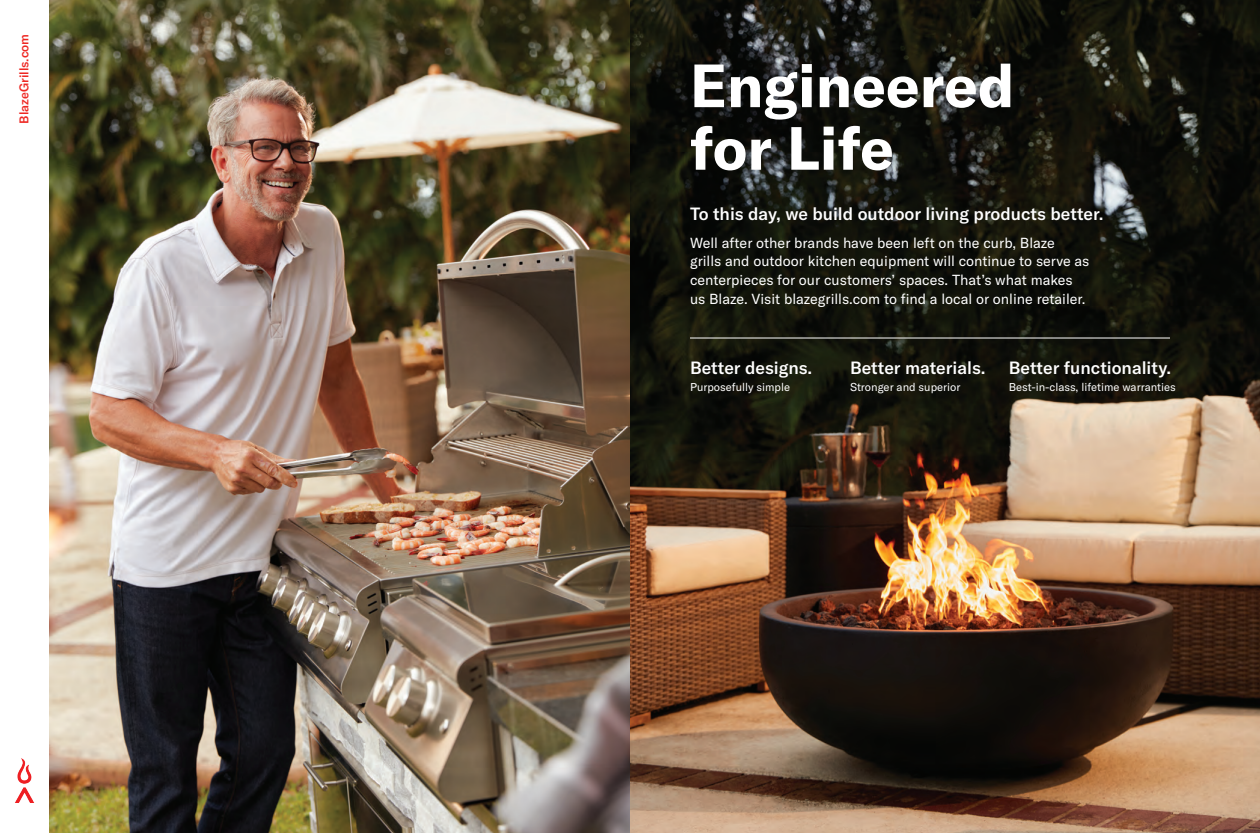
<style>
.page{position:relative;width:1260px;height:833px;background:#fff}
.page>*{position:absolute;margin:0;border:0;box-sizing:border-box;transform-origin:0 0}
.t1{font:700 60px/62.5px "GT America";color:#fff}
.t2{font:500 17.5px "GT America";color:#fff}
.t3{font:14.38px/18.8px "GT America";color:#fff}
.t4{font:500 12.5px "GT America";color:#ee2823}
.t5{font:11.25px "GT America";color:#fff}
</style>
<div class="page">
<img style="left:49px;top:0;width:1211px;height:832px">
<img style="left:15px;top:758px;width:19px;height:44px">
<hr style="left:690px;top:338px;width:480px;height:1px;background:#fff">
<p class="t4" style="left:17px;top:124px;width:91px;rotate:-90deg">BlazeGrills.com</p>
<h1 class="t1" style="left:690px;top:54px;width:326px">Engineered for Life</h1>
<p class="t2" style="left:690px;top:203px;width:415px">To this day, we build outdoor living products better.</p>
<p class="t3" style="left:690px;top:233px;width:401px">Well after other brands have been left on the curb, Blaze grills and outdoor kitchen equipment will continue to serve as centerpieces for our customers’ spaces. That’s what makes us Blaze. Visit blazegrills.com to find a local or online retailer.</p>
<p class="t2" style="left:690px;top:357px;width:124px">Better designs.</p>
<p class="t5" style="left:690px;top:381px;width:102px">Purposefully simple</p>
<p class="t2" style="left:850px;top:357px;width:137px">Better materials.</p>
<p class="t5" style="left:850px;top:381px;width:112px">Stronger and superior</p>
<p class="t2" style="left:1009px;top:357px;width:164px">Better functionality.</p>
<p class="t5" style="left:1009px;top:381px;width:169px">Best-in-class, lifetime warranties</p>
</div>
